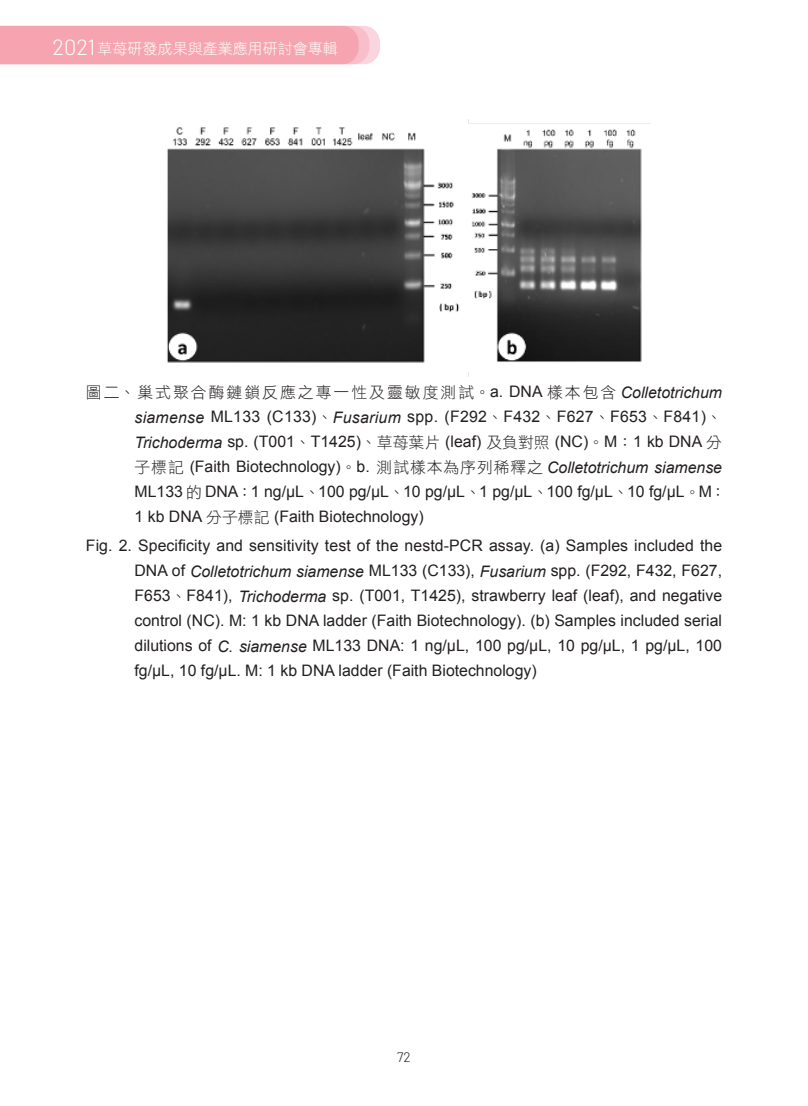
<style>
.page{position:relative;width:808px;height:1106px;background:#fff}
.page>*{position:absolute;margin:0;border:0;box-sizing:border-box;transform-origin:0 0}
._1-表說-圖說-凸排{font:15.9px/25px "Arial";color:#231f20}
.t1{font:15px "DF Hei Lt HK BF";color:#fff}
.t2{font:300 13.65px "Barlow";color:#231f20}
.s1{font-family:"Barlow";font-weight:300;font-size:21.9px}
.s2{font-family:"DF Hei Lt HK BF"}
.s3{font-style:italic}
</style>
<div class="page">
<div style="left:0;top:26px;width:380px;height:38px;background:#f6a5b0"></div>
<img style="left:167px;top:120px;width:483px;height:256px">
<p class="t1" style="left:53px;top:41px;width:287px"><span class="s1">2021</span>草苺研發成果與產業應用研討會專輯</p>
<p class="_1-表說-圖說-凸排" style="left:135px;top:379px;width:593px;text-indent:-49px"><span class="s2">圖二、巢式聚合酶鏈鎖反應之專一性及靈敏度測試。</span>a. DNA <span class="s2">樣本包含</span> <span class="s3">Colletotrichum siamense</span> ML133 (C133)<span class="s2">、</span><span class="s3">Fusarium</span> spp. (F292<span class="s2">、</span>F432<span class="s2">、</span>F627<span class="s2">、</span>F653<span class="s2">、</span>F841)<span class="s2">、</span><span class="s3">Trichoderma</span> sp. (T001<span class="s2">、</span>T1425)<span class="s2">、草苺葉片</span> (leaf) <span class="s2">及負對照</span> (NC)<span class="s2">。</span>M<span class="s2">：</span>1 kb DNA <span class="s2">分子標記</span> (Faith Biotechnology)<span class="s2">。</span>b. <span class="s2">測試樣本為序列稀釋之</span> <span class="s3">Colletotrichum siamense </span>ML133 <span class="s2">的</span> DNA<span class="s2">：</span>1 ng/µL<span class="s2">、</span>100 pg/µL<span class="s2">、</span>10 pg/µL<span class="s2">、</span>1 pg/µL<span class="s2">、</span>100 fg/µL<span class="s2">、</span>10 fg/µL<span class="s2">。</span>M<span class="s2">：</span>1 kb DNA <span class="s2">分子標記</span> (Faith Biotechnology)</p>
<p class="_1-表說-圖說-凸排" style="left:135px;top:533px;width:589px;text-align:justify;text-indent:-49px">Fig. 2. Specificity and sensitivity test of the nestd-PCR assay. (a) Samples included the DNA of <span class="s3">Colletotrichum siamense</span> ML133 (C133), <span class="s3">Fusarium</span> spp. (F292, F432, F627, F653<span class="s2">、</span>F841), <span class="s3">Trichoderma</span> sp. (T001, T1425), strawberry leaf (leaf), and negative control (NC). M: 1 kb DNA ladder (Faith Biotechnology). (b) Samples included serial dilutions of <span class="s3">C. siamense</span> ML133 DNA: 1 ng/µL, 100 pg/µL, 10 pg/µL, 1 pg/µL, 100 fg/µL, 10 fg/µL. M: 1 kb DNA ladder (Faith Biotechnology)</p>
<p class="t2" style="left:397px;top:1048px;width:15px">72</p>
</div>
